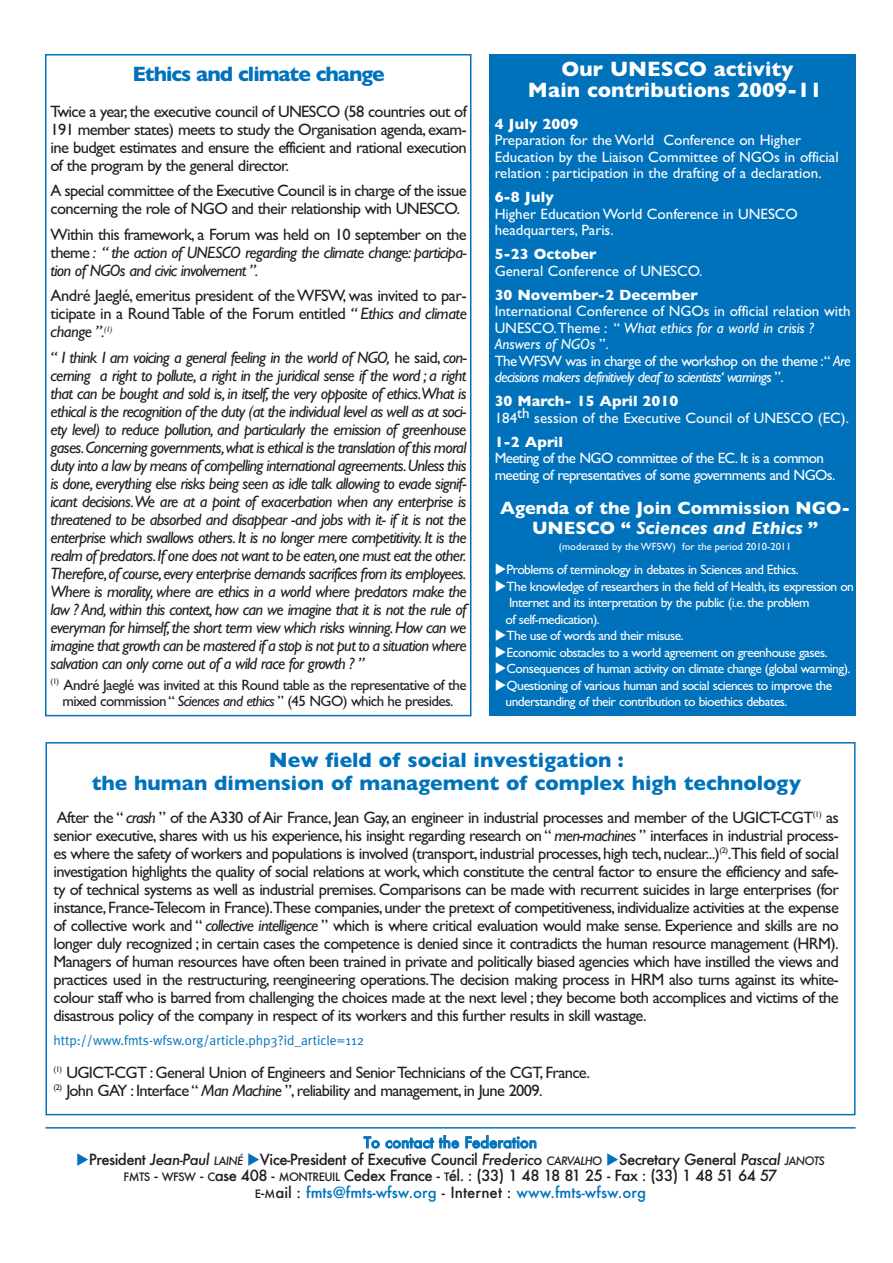
<style>
.page{position:relative;width:893px;height:1263px;background:#fff}
.page>*{position:absolute;margin:0;border:0;box-sizing:border-box;transform-origin:0 0}
.t1{font:700 21px/22.5px "Gill Sans";color:#0072bc;text-align:center}
.t2{font:700 21px/21px "Gill Sans";color:#fff;text-align:center}
.t3{font:700 21px "Gill Sans";letter-spacing:-.05em;color:#0072bc}
.t4{font:700 18px/19.5px "Gill Sans";color:#fff;text-align:center}
.t5{font:16.5px/18px "Gill Sans";letter-spacing:-.04em;color:#231f20;text-align:justify}
.t6{font:italic 16.5px/18px "Gill Sans";letter-spacing:-.04em;color:#231f20;text-align:justify}
.t7{font:15px/16.5px "Gill Sans";color:#fff}
.t8{font:500 15px/16.5px "Futura";letter-spacing:-.035em;color:#231f20;text-align:center}
.t9{font:15px/16.5px "Gill Sans";letter-spacing:-.04em;color:#231f20;text-align:center}
.t10{font:15px/16.5px "Gill Sans";letter-spacing:-.04em;color:#fff}
.t11{font:700 15px "Gill Sans";color:#fff}
.t12{font:500 15px "Futura";color:#0072bc}
.t13{font:13.5px/16.5px "Gill Sans";letter-spacing:-.04em;color:#fff}
.t14{font:13.5px "Meta Plus Normal";color:#0072bc}
.t15{font:10.5px "Gill Sans";color:#fff}
.s1{font-style:normal}
.s2{font-style:italic}
.s3{color:#0072bc}
.s4{font-style:italic;font-size:11.25px}
.s5{font-size:11.25px}
</style>
<div class="page">
<div style="left:45px;top:742px;width:810px;height:373px;border:2px solid #0072bc"></div>
<div style="left:45px;top:54px;width:426px;height:662px;border:2px solid #0072bc"></div>
<div style="left:489px;top:54px;width:366px;height:662px;background:#0072bc"></div>
<hr style="left:45px;top:1127px;width:810px;height:1px;background:#0072bc">
<p class="t3" style="left:132px;top:61px;width:254px">Ethics and climate change</p>
<p class="t5" style="left:51px;top:102px;width:418px">Twice a year, the executive council of UNESCO (58 countries out of 191 member states) meets to study the Organisation agenda, exam&shy;ine budget estimates and ensure the efficient and rational execution of the program by the general director.</p>
<p class="t5" style="left:51px;top:182px;width:418px">A special committee of the Executive Council is in charge of the issue concerning the role of NGO and their relationship with UNESCO.</p>
<p class="t6" style="left:51px;top:225px;width:418px"><span class="s1">Within this framework, a Forum was held on 10 september on the theme</span> : “ the action of UNESCO regarding the climate change: participa&shy;tion of NGOs and civic involvement ”.</p>
<p class="t5" style="left:51px;top:287px;width:418px">André Jaeglé, emeritus president of the WFSW, was invited to par&shy;ticipate in a Round Table of the Forum entitled <span class="s2">“ Ethics and climate change ”.</span><sup>(1)</sup></p>
<p class="t6" style="left:51px;top:348px;width:418px">“ I think I am voicing a general feeling in the world of NGO, <span class="s1">he said,</span> con&shy;cerning a right to pollute, a right in the juridical sense if the word ; a right that can be bought and sold is, in itself, the very opposite of ethics.What is ethical is the recognition of the duty (at the individual level as well as at soci&shy;ety level) to reduce pollution, and particularly the emission of greenhouse gases.Concerning governments,what is ethical is the translation of this moral duty into a law by means of compelling international agreements.Unless this is done, everything else risks being seen as idle talk allowing to evade signif&shy;icant decisions.We are at a point of exacerbation when any enterprise is threatened to be absorbed and disappear -and jobs with it- if it is not the enterprise which swallows others. It is no longer mere competitivity. It is the realm of predators.If one does not want to be eaten,one must eat the other.<br>Therefore,of course,every enterprise demands sacrifices from its employees.<br>Where is morality, where are ethics in a world where predators make the law ? And, within this context, how can we imagine that it is not the rule of everyman for himself,the short term view which risks winning.How can we imagine that growth can be mastered if a stop is not put to a situation where salvation can only come out of a wild race for growth ? ”</p>
<p class="t9" style="left:51px;top:676px;width:418px"><sup>(1)</sup> André Jaeglé was invited at this Round table as the representative of the mixed commission “ <span class="s2">Sciences and ethics</span> ” (45 NGO) which he presides.</p>
<p class="t2" style="left:528px;top:58px;width:296px">Our UNESCO activity<br>Main contributions 2009-11</p>
<p class="t11" style="left:495px;top:115px;width:85px">4 July 2009</p>
<p class="t7" style="left:495px;top:132px;width:345px">Preparation for the World Conference on Higher<br>Education by the Liaison Committee of NGOs in official relation : participation in the drafting of a declaration.</p>
<p class="t11" style="left:495px;top:188px;width:61px">6-8 July</p>
<p class="t7" style="left:495px;top:205px;width:305px">Higher Education World Conference in UNESCO headquarters, Paris.</p>
<p class="t11" style="left:495px;top:245px;width:103px">5-23 October</p>
<p class="t7" style="left:495px;top:262px;width:209px">General Conference of UNESCO.</p>
<p class="t11" style="left:495px;top:286px;width:205px">30 November-2 December</p>
<p class="t7" style="left:495px;top:303px;width:358px">International Conference of NGOs in official relation with UNESCO.Theme : “ <span class="s2">What ethics for a world in crisis ?<br>Answers of NGOs</span> ”.<br>The WFSW was in charge of the workshop on the theme :“ <span class="s2">Are decisions makers definitively deaf to scientists‘ warnings</span> ”.</p>
<p class="t11" style="left:495px;top:392px;width:185px">30 March- 15 April 2010</p>
<p class="t7" style="left:495px;top:409px;width:356px">184th session of the Executive Council of UNESCO (EC).</p>
<p class="t11" style="left:495px;top:433px;width:70px">1-2 April</p>
<p class="t10" style="left:495px;top:450px;width:342px">Meeting of the NGO committee of the EC. It is a common meeting of representatives of some governments and NGOs.</p>
<p class="t4" style="left:500px;top:498px;width:352px">Agenda of the Join Commission NGO-<br>UNESCO “ <span class="s2">Sciences and Ethics</span> ”</p>
<p class="t15" style="left:559px;top:540px;width:234px">(moderated by the WFSW) for the period 2010-2011</p>
<p class="t13" style="left:495px;top:561px;width:306px">◆Problems of terminology in debates in Sciences and Ethics.</p>
<p class="t13" style="left:505px;top:578px;width:350px;text-indent:-11px">◆The knowledge of researchers in the field of Health, its expression on<br>Internet and its interpretation by the public (i.e. the problem<br>of self-medication).</p>
<p class="t13" style="left:495px;top:627px;width:191px">◆The use of words and their misuse.</p>
<p class="t13" style="left:495px;top:644px;width:334px">◆Economic obstacles to a world agreement on greenhouse gases.</p>
<p class="t13" style="left:495px;top:660px;width:357px">◆Consequences of human activity on climate change (global warming).</p>
<p class="t13" style="left:505px;top:677px;width:328px;text-indent:-11px">◆Questioning of various human and social sciences to improve the understanding of their contribution to bioethics debates.</p>
<p class="t1" style="left:92px;top:749px;width:711px">New field of social investigation :<br>the human dimension of management of complex high technology</p>
<p class="t5" style="left:54px;top:808px;width:787px">After the “ <span class="s2">crash</span> ” of the A330 of Air France, Jean Gay, an engineer in industrial processes and member of the UGICT-CGT<sup>(1)</sup> as senior executive, shares with us his experience, his insight regarding research on “ <span class="s2">men-machines</span> ” interfaces in industrial process&shy;es where the safety of workers and populations is involved (transport,industrial processes,high tech,nuclear...)<sup>(2)</sup>.This field of social investigation highlights the quality of social relations at work, which constitute the central factor to ensure the efficiency and safe&shy;ty of technical systems as well as industrial premises. Comparisons can be made with recurrent suicides in large enterprises (for instance, France-Telecom in France).These companies, under the pretext of competitiveness, individualize activities at the expense of collective work and “ <span class="s2">collective intelligence</span> ” which is where critical evaluation would make sense. Experience and skills are no longer duly recognized ; in certain cases the competence is denied since it contradicts the human resource management (HRM).<br>Managers of human resources have often been trained in private and politically biased agencies which have instilled the views and practices used in the restructuring, reengineering operations.The decision making process in HRM also turns against its white&shy;colour staff who is barred from challenging the choices made at the next level ; they become both accomplices and victims of the disastrous policy of the company in respect of its workers and this further results in skill wastage.</p>
<p class="t14" style="left:54px;top:1032px;width:312px">http://www.fmts-wfsw.org/article.php3?id_article=112</p>
<p class="t5" style="left:54px;top:1063px;width:538px"><sup>(1)</sup> UGICT-CGT : General Union of Engineers and Senior Technicians of the CGT, France. <sup>(2)</sup> John GAY : Interface “ <span class="s2">Man Machine</span> ”, reliability and management, in June 2009.</p>
<p class="t12" style="left:364px;top:1134px;width:175px">To contact the Federation</p>
<p class="t8" style="left:76px;top:1151px;width:750px"><span class="s3">◆</span>President <span class="s2">Jean-Paul</span> <span class="s4">LAINÉ</span> <span class="s3">◆</span>Vice-President of Executive Council <span class="s2">Frederico</span> <span class="s4">CARVALHO</span> <span class="s3">◆</span>Secretary General <span class="s2">Pascal</span> <span class="s4">JANOTS<br></span><span class="s5">FMTS</span> - <span class="s5">WFSW</span> - <span class="s5">C</span>ase 408 - <span class="s5">MONTREUIL</span> Cedex France - <span class="s5">T</span>él. : (33) 1 48 18 81 25 - Fax : (33) 1 48 51 64 57<br><span class="s5">E</span>-<span class="s5">M</span>ail : <span class="s3">fmts@fmts-wfsw.org</span> - Internet : <span class="s3">www.fmts-wfsw.org</span></p>
</div>
